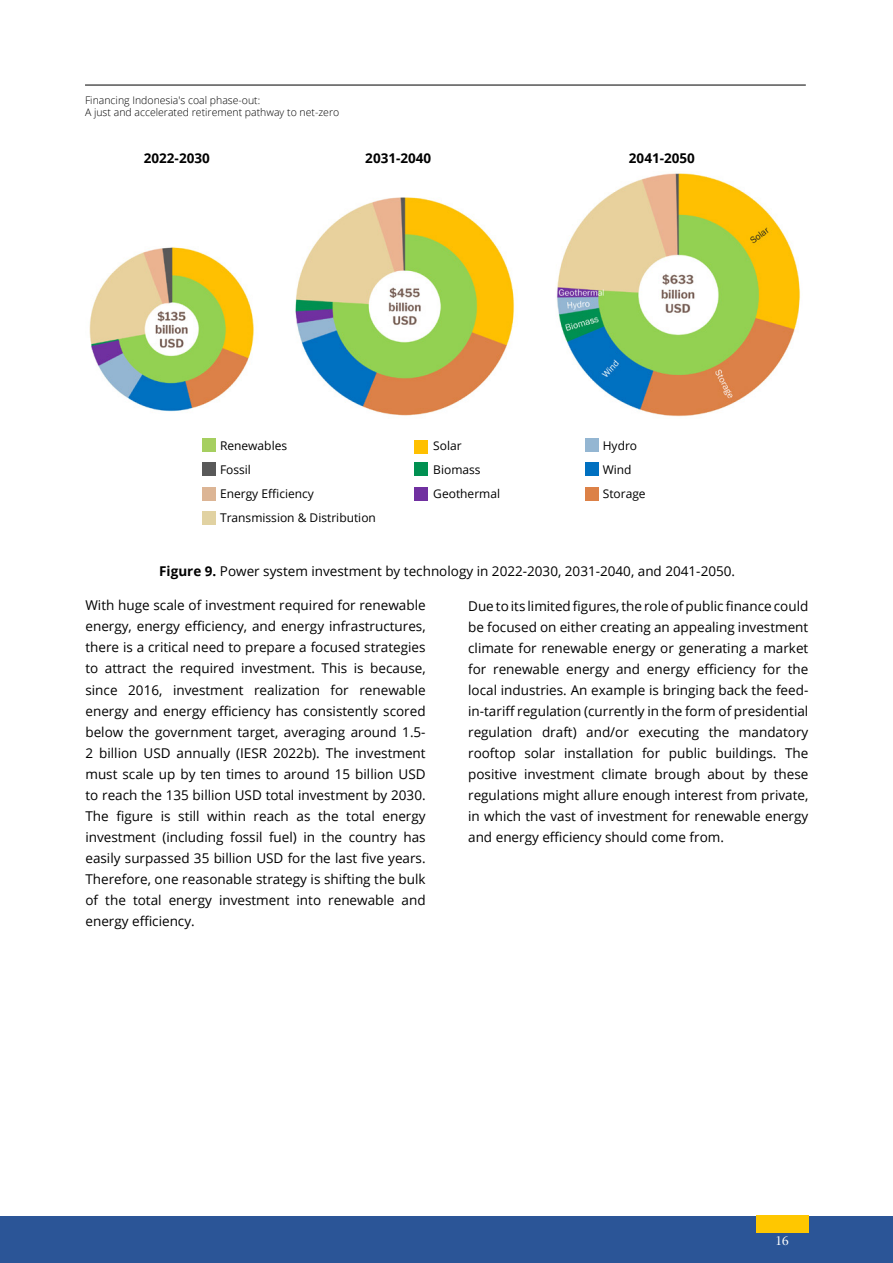
<style>
.page{position:relative;width:893px;height:1263px;background:#fff}
.page>*{position:absolute;margin:0;border:0;box-sizing:border-box;transform-origin:0 0}
.t1{font:13.5px/21px "Open Sans";color:#000;text-align:justify}
.t2{font:700 13.5px "Open Sans";color:#000}
.t3{font:13.5px "Warnock Pro Subh";color:#fff}
.t4{font:12px/24px "Open Sans";color:#000}
.t5{font:300 10.5px/12.6px "Open Sans";color:#000}
.s1{font-weight:700}
</style>
<div class="page">
<hr style="left:85px;top:85px;width:721px;height:1px;background:#000">
<div style="left:0;top:1216px;width:893px;height:47px;background:#2b5597"></div>
<div style="left:756px;top:1215px;width:52px;height:17px;background:#ffc700"></div>
<img style="left:89px;top:173px;width:711px;height:244px">
<div style="left:202px;top:438px;width:14px;height:14px;background:#a6cf60"></div>
<div style="left:585px;top:438px;width:13px;height:14px;background:#94b6d2"></div>
<div style="left:202px;top:487px;width:14px;height:14px;background:#dcb595"></div>
<div style="left:414px;top:487px;width:14px;height:14px;background:#7030a0"></div>
<div style="left:585px;top:487px;width:13px;height:14px;background:#dc8147"></div>
<div style="left:414px;top:441px;width:14px;height:13px;background:#ffc000"></div>
<div style="left:202px;top:511px;width:14px;height:14px;background:#e1d2a2"></div>
<div style="left:202px;top:462px;width:14px;height:14px;background:#595959"></div>
<div style="left:414px;top:462px;width:14px;height:14px;background:#009051"></div>
<div style="left:585px;top:462px;width:13px;height:14px;background:#0070c0"></div>
<div style="left:106px;top:153px;width:141px;height:87px;background:#fff"></div>
<p class="t5" style="left:85px;top:93px;width:256px">Financing Indonesia's coal phase-out:<br>A just and accelerated retirement pathway to net-zero</p>
<p class="t2" style="left:144px;top:149px;width:68px">2022-2030</p>
<p class="t2" style="left:365px;top:149px;width:68px">2031-2040</p>
<p class="t2" style="left:629px;top:149px;width:68px">2041-2050</p>
<p class="t4" style="left:220px;top:433px;width:157px">Renewables<br>Fossil<br>Energy Efficiency<br>Transmission &amp; Distribution</p>
<p class="t4" style="left:603px;top:433px;width:44px">Hydro<br>Wind<br>Storage</p>
<p class="t4" style="left:433px;top:433px;width:68px">Solar<br>Biomass<br>Geothermal</p>
<p class="t1" style="left:159px;top:560px;width:577px"><span class="s1">Figure 9.</span> Power system investment by technology in 2022-2030, 2031-2040, and 2041-2050.</p>
<p class="t1" style="left:85px;top:595px;width:342px">With huge scale of investment required for renewable energy, energy efficiency, and energy infrastructures, there is a critical need to prepare a focused strategies to attract the required investment. This is because, since 2016, investment realization for renewable energy and energy efficiency has consistently scored below the government target, averaging around 1.5- 2 billion USD annually (IESR 2022b). The investment must scale up by ten times to around 15 billion USD to reach the 135 billion USD total investment by 2030.<br>The figure is still within reach as the total energy investment (including fossil fuel) in the country has easily surpassed 35 billion USD for the last five years.<br>Therefore, one reasonable strategy is shifting the bulk of the total energy investment into renewable and energy efficiency.</p>
<p class="t1" style="left:468px;top:595px;width:342px">Due to its limited figures, the role of public finance could be focused on either creating an appealing investment climate for renewable energy or generating a market for renewable energy and energy efficiency for the local industries. An example is bringing back the feed&shy;in-tariff regulation (currently in the form of presidential regulation draft) and/or executing the mandatory rooftop solar installation for public buildings. The positive investment climate brough about by these regulations might allure enough interest from private, in which the vast of investment for renewable energy and energy efficiency should come from.</p>
<p class="t3" style="left:775px;top:1232px;width:15px">16</p>
</div>
